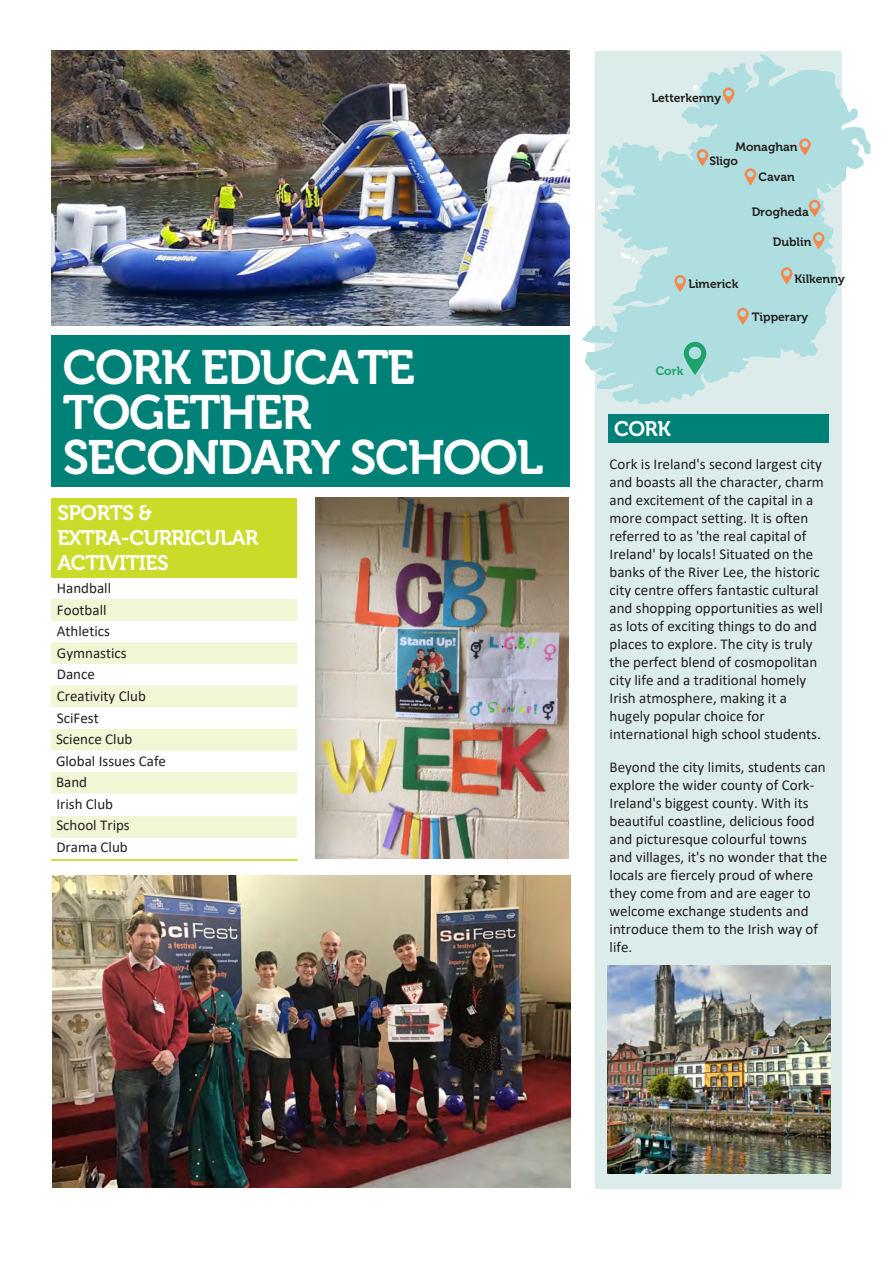
<style>
.page{position:relative;width:893px;height:1263px;background:#fff}
.page>*{position:absolute;margin:0;border:0;box-sizing:border-box;transform-origin:0 0}
.t1{font:48px/45px "Museo 700";letter-spacing:-.03em;color:#fff}
.t2{font:21px/25px "Museo 700";letter-spacing:-.025em;color:#fff}
.t3{font:15px/18px "Calibri";color:#231f20}
.t4{font:12px "Museo 700";color:#231f20}
.t5{font:12px "Museo 700";color:#231f20}
.t6{font:12px "Museo 700";color:#1ea16c}
.s1{font-style:inherit}
</style>
<div class="page">
<div style="left:51px;top:498px;width:246px;height:79px;background:#cadb2a"></div>
<div style="left:595px;top:51px;width:247px;height:1137px;background:#dceceb"></div>
<div style="left:51px;top:335px;width:519px;height:151px;background:#008177"></div>
<svg style="left:51px;top:599px;width:246px;height:130px"></svg>
<div style="left:608px;top:415px;width:221px;height:28px;background:#008177"></div>
<svg style="left:583px;top:54px;width:288px;height:350px;fill:#aedee0"></svg>
<svg style="left:596px;top:190px;width:21px;height:19px"></svg>
<svg style="left:693px;top:84px;width:6px;height:6px"></svg>
<svg style="left:674px;top:275px;width:12px;height:17px"></svg>
<svg style="left:813px;top:232px;width:11px;height:17px"></svg>
<svg style="left:737px;top:308px;width:12px;height:17px"></svg>
<svg style="left:781px;top:267px;width:11px;height:17px"></svg>
<svg style="left:745px;top:168px;width:11px;height:17px"></svg>
<svg style="left:799px;top:138px;width:12px;height:18px"></svg>
<svg style="left:697px;top:149px;width:11px;height:17px"></svg>
<svg style="left:723px;top:87px;width:11px;height:18px"></svg>
<svg style="left:684px;top:342px;width:22px;height:33px"></svg>
<svg style="left:809px;top:200px;width:11px;height:17px"></svg>
<div style="left:51px;top:816px;width:246px;height:22px;background:#f2f6d5"></div>
<hr style="left:251px;top:860px;width:46px;height:1px;background:#cadb2a">
<svg style="left:51px;top:729px;width:246px;height:65px"></svg>
<hr style="left:51px;top:860px;width:200px;height:1px;background:#cadb2a">
<img style="left:607px;top:965px;width:223px;height:208px">
<img style="left:51px;top:51px;width:519px;height:274px">
<img style="left:53px;top:875px;width:517px;height:312px">
<img style="left:316px;top:497px;width:252px;height:362px">
<h1 class="t1" style="left:63px;top:346px;width:482px">CORK EDUCATE<br>TOGETHER<br>SECONDARY SCHOOL</h1>
<p class="t2" style="left:57px;top:500px;width:203px"><span class="s1">S</span>PORTS &amp;<br>EXTRA-CURRICULAR<br>ACTIVITIES</p>
<p class="t3" style="left:57px;top:579px;width:56px">Handball</p>
<p class="t3" style="left:57px;top:600px;width:51px">Football</p>
<p class="t3" style="left:57px;top:622px;width:55px">Athletics</p>
<p class="t3" style="left:57px;top:643px;width:71px">Gymnastics</p>
<p class="t3" style="left:57px;top:665px;width:40px">Dance</p>
<p class="t3" style="left:57px;top:687px;width:90px">Creativity Club</p>
<p class="t3" style="left:57px;top:708px;width:43px">SciFest</p>
<p class="t3" style="left:56px;top:728px;width:112px;line-height:21.6px">Science Club<br>Global Issues Cafe<br>Band<br>Irish Club<br>School Trips<br>Drama Club</p>
<p class="t4" style="left:651px;top:91px;width:71px">Letterkenny</p>
<p class="t4" style="left:735px;top:140px;width:64px">Monaghan</p>
<p class="t4" style="left:709px;top:154px;width:30px">Sligo</p>
<p class="t4" style="left:688px;top:277px;width:52px">Limerick</p>
<p class="t4" style="left:758px;top:170px;width:38px">Cavan</p>
<p class="t4" style="left:752px;top:205px;width:59px">Drogheda</p>
<p class="t5" style="left:773px;top:235px;width:40px">Dublin</p>
<p class="t4" style="left:794px;top:272px;width:52px">Kilkenny</p>
<p class="t4" style="left:752px;top:310px;width:58px">Tipperary</p>
<p class="t6" style="left:656px;top:364px;width:29px">Cork</p>
<p class="t2" style="left:614px;top:416px;width:58px">CORK</p>
<p class="t3" style="left:610px;top:454px;width:216px">Cork is Ireland's second largest city and boasts all the character, charm and excitement of the capital in a more compact setting. It is often referred to as 'the real capital of Ireland' by locals! Situated on the banks of the River Lee, the historic city centre offers fantastic cultural and shopping opportunities as well as lots of exciting things to do and places to explore. The city is truly the perfect blend of cosmopolitan city life and a traditional homely Irish atmosphere, making it a hugely popular choice for international high school students.</p>
<p class="t3" style="left:610px;top:757px;width:219px">Beyond the city limits, students can explore the wider county of Cork-<br>Ireland's biggest county. With its beautiful coastline, delicious food and picturesque colourful towns and villages, it's no wonder that the locals are fiercely proud of where they come from and are eager to welcome exchange students and introduce them to the Irish way of life.</p>
</div>
